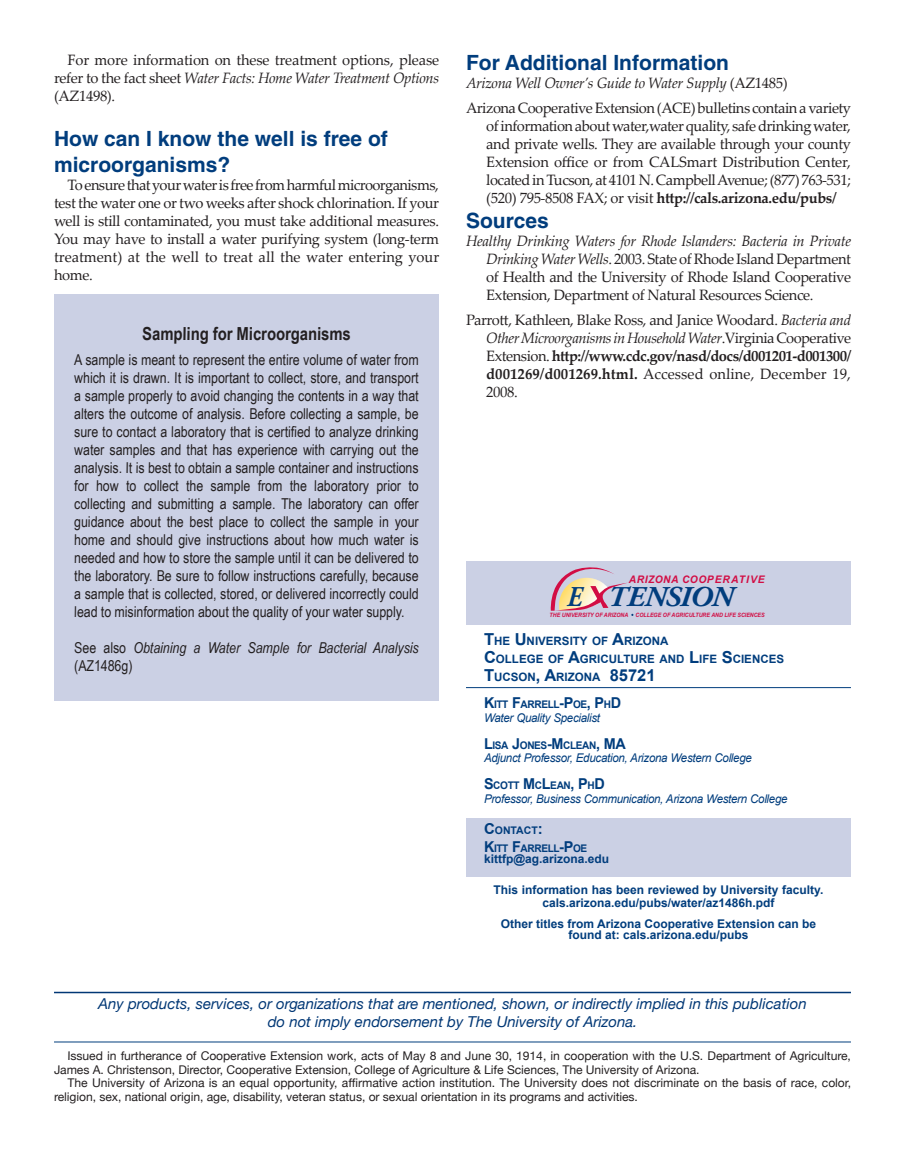
<style>
.page{position:relative;width:905px;height:1175px;background:#fff}
.page>*{position:absolute;margin:0;border:0;box-sizing:border-box;transform-origin:0 0}
.t1{font:italic 700 28.65px "Adobe Garamond Pro";letter-spacing:-.04em;color:#013d7d;scale:.87 1}
.Subhead_1{font:700 21px/25.2px "Helvetica";color:#013d7d}
.t2{font:700 18px "Arial Narrow";color:#231f20}
.t3{font:15px/18px "Palatino Linotype";letter-spacing:-.02em;color:#231f20;text-align:justify}
.t4{font:15px/18px "Arial Narrow";color:#231f20;text-align:justify}
.Subhead_1-2{font:italic 15px "Helvetica Neue";color:#013775}
.t5{font:italic 15px/18px "Arial Narrow";color:#231f20}
.t6{font:italic 15px "Palatino Linotype";letter-spacing:-.02em;color:#231f20}
.t7{font:700 15px "Arial";color:#013d7d}
.t8{font:12px/13.5px "Helvetica Neue";color:#231f20}
.t9{font:700 12px/10.5px "Arial";color:#013d7d;text-align:center}
.t10{font:italic 12px "Arial";letter-spacing:-.025em;color:#013d7d;scale:.96 1}
.t11{font:700 11.55px "Arial";color:#013d7d}
.t12{font:700 10.5px "Arial";letter-spacing:-.035em;color:#013d7d;scale:.96 1}
.t13{font:italic 700 10.5px "Arial";letter-spacing:.05em;color:#d20d44}
.t14{font:700 10.5px "Arial";letter-spacing:-.035em;color:#013d7d}
.t15{font:italic 700 6px "Arial";color:#d20d44;scale:.89 1}
.s1{font-style:italic}
.s2{font-style:normal}
.s3{font-weight:700}
.s4{font-size:16.5px}
.s5{font-size:15px}
</style>
<div class="page">
<hr style="left:54px;top:1041px;width:796px;height:1px;background:#013d7d">
<hr style="left:54px;top:991px;width:796px;height:2px;background:#013775">
<div style="left:466px;top:818px;width:384px;height:59px;background:#cbd0e4"></div>
<div style="left:466px;top:561px;width:384px;height:63px;background:#cbd0e4"></div>
<hr style="left:466px;top:687px;width:384px;height:1px;background:#013d7d">
<svg style="left:550px;top:567px;width:83px;height:49px"></svg>
<div style="left:54px;top:294px;width:385px;height:406px;background:#cbd0e4"></div>
<p class="t3" style="left:54px;top:50px;width:387px;text-indent:14px">For more information on these treatment options, please refer to the fact sheet <span class="s1">Water Facts: Home Water Treatment Options </span>(AZ1498).</p>
<p class="Subhead_1" style="left:54px;top:126px;width:335px">How can I know the well is free of microorganisms?</p>
<p class="t3" style="left:54px;top:175px;width:387px;text-indent:14px">To ensure that your water is free from harmful microorganisms, test the water one or two weeks after shock chlorination. If your well is still contaminated, you must take additional measures.<br>You may have to install a water purifying system (long-term treatment) at the well to treat all the water entering your home.</p>
<p class="t2" style="left:142px;top:320px;width:210px">Sampling for Microorganisms</p>
<p class="t4" style="left:74px;top:350px;width:346px">A sample is meant to represent the entire volume of water from which it is drawn. It is important to collect, store, and transport a sample properly to avoid changing the contents in a way that alters the outcome of analysis. Before collecting a sample, be sure to contact a laboratory that is certified to analyze drinking water samples and that has experience with carrying out the analysis. It is best to obtain a sample container and instructions for how to collect the sample from the laboratory prior to collecting and submitting a sample. The laboratory can offer guidance about the best place to collect the sample in your home and should give instructions about how much water is needed and how to store the sample until it can be delivered to the laboratory. Be sure to follow instructions carefully, because a sample that is collected, stored, or delivered incorrectly could lead to misinformation about the quality of your water supply.</p>
<p class="t5" style="left:74px;top:638px;width:346px"><span class="s2">See also</span> Obtaining a Water Sample for Bacterial Analysis <span class="s2">(AZ1486g)</span></p>
<p class="Subhead_1" style="left:466px;top:50px;width:264px">For Additional Information</p>
<p class="t6" style="left:466px;top:72px;width:323px">Arizona Well Owner’s Guide to Water Supply <span class="s2">(AZ1485)</span></p>
<p class="t3" style="left:486px;top:98px;width:366px;text-indent:-20px">Arizona Cooperative Extension (ACE) bulletins contain a variety of information about water,water quality, safe drinking water, and private wells. They are available through your county Extension office or from CALSmart Distribution Center, located in Tucson, at 4101 N. Campbell Avenue; (877) 763-531; (520) 795-8508 FAX; or visit <span class="s3">http://cals.arizona.edu/pubs/</span></p>
<p class="Subhead_1" style="left:466px;top:208px;width:84px">Sources</p>
<p class="t3" style="left:486px;top:231px;width:366px;text-indent:-20px"><span class="s1">Healthy Drinking Waters for Rhode Islanders: Bacteria in Private Drinking Water Wells</span>. 2003. State of Rhode Island Department of Health and the University of Rhode Island Cooperative Extension, Department of Natural Resources Science.</p>
<p class="t3" style="left:486px;top:310px;width:366px;text-indent:-20px">Parrott, Kathleen, Blake Ross, and Janice Woodard. <span class="s1">Bacteria and Other Microorganisms in Household Water</span>.Virginia Cooperative Extension. <span class="s3">http://www.cdc.gov/nasd/docs/d001201-d001300/ d001269/d001269.html.</span> Accessed online, December 19, 2008.</p>
<p class="t13" style="left:629px;top:573px;width:137px">ARIZONA COOPERATIVE</p>
<p class="t1" style="left:567px;top:581px;width:192px">E TENSION</p>
<p class="t15" style="left:549px;top:611px;width:243px">THE UNIVERSITY OF ARIZONA COLLEGE OF AGRICULTURE AND LIFE SCIENCES</p>
<p class="t11" style="left:484px;top:633px;width:186px"><span class="s4">T</span>HE <span class="s4">U</span>NIVERSITY OF <span class="s4">A</span>RIZONA</p>
<p class="t11" style="left:484px;top:651px;width:301px"><span class="s4">C</span>OLLEGE OF <span class="s4">A</span>GRICU LTU RE AND <span class="s4">L</span>IFE <span class="s4">S</span>CIENCES</p>
<p class="t11" style="left:484px;top:669px;width:173px"><span class="s4">T</span>UCSON<span class="s4">, A</span>RIZONA <span class="s4">85721</span></p>
<p class="t12" style="left:484px;top:697px;width:142px"><span class="s5">K</span>ITT <span class="s5">F</span>ARRELL<span class="s5">-P</span>OE<span class="s5">, P</span>H<span class="s5">D</span></p>
<p class="t10" style="left:484px;top:709px;width:122px">Water Quality Specialist</p>
<p class="t12" style="left:484px;top:738px;width:149px"><span class="s5">L</span>ISA <span class="s5">J</span>ONES<span class="s5">-M</span>CLEAN<span class="s5">, MA</span></p>
<p class="t10" style="left:484px;top:750px;width:280px">Adjunct Professor, Education, Arizona Western College</p>
<p class="t12" style="left:484px;top:778px;width:125px"><span class="s5">S</span>COTT <span class="s5">M</span>C<span class="s5">L</span>EAN<span class="s5">, P</span>H<span class="s5">D</span></p>
<p class="t10" style="left:484px;top:790px;width:318px">Professor, Business Communication, Arizona Western College</p>
<p class="t14" style="left:484px;top:823px;width:35px"><span class="s5">C</span>ONTACT</p>
<p class="t7" style="left:538px;top:819px;width:6px">:</p>
<p class="t12" style="left:484px;top:841px;width:109px"><span class="s5">K</span>ITT <span class="s5">F</span>ARRELL<span class="s5">-P</span>OE</p>
<p class="t9" style="left:484px;top:853px;width:127px">kittfp@ag.arizona.edu</p>
<p class="t9" style="left:493px;top:885px;width:331px">This information has been reviewed by University faculty.</p>
<p class="t9" style="left:542px;top:898px;width:234px">cals.arizona.edu/pubs/water/az1486h.pdf</p>
<p class="t9" style="left:501px;top:919px;width:316px">Other titles from Arizona Cooperative Extension can be found at: cals.arizona.edu/pubs</p>
<p class="Subhead_1-2" style="left:98px;top:995px;width:710px">Any products, services, or organizations that are mentioned, shown, or indirectly implied in this publication</p>
<p class="Subhead_1-2" style="left:268px;top:1013px;width:371px">do not imply endorsement by The University of Arizona.</p>
<p class="t8" style="left:54px;top:1049px;width:798px;text-indent:14px">Issued in furtherance of Cooperative Extension work, acts of May 8 and June 30, 1914, in cooperation with the U.S. Department of Agriculture,<br>James A. Christenson, Director, Cooperative Extension, College of Agriculture &amp; Life Sciences, The University of Arizona.</p>
<p class="t8" style="left:54px;top:1076px;width:798px;text-indent:14px">The University of Arizona is an equal opportunity, affirmative action institution. The University does not discriminate on the basis of race, color, religion, sex, national origin, age, disability, veteran status, or sexual orientation in its programs and activities.</p>
</div>
